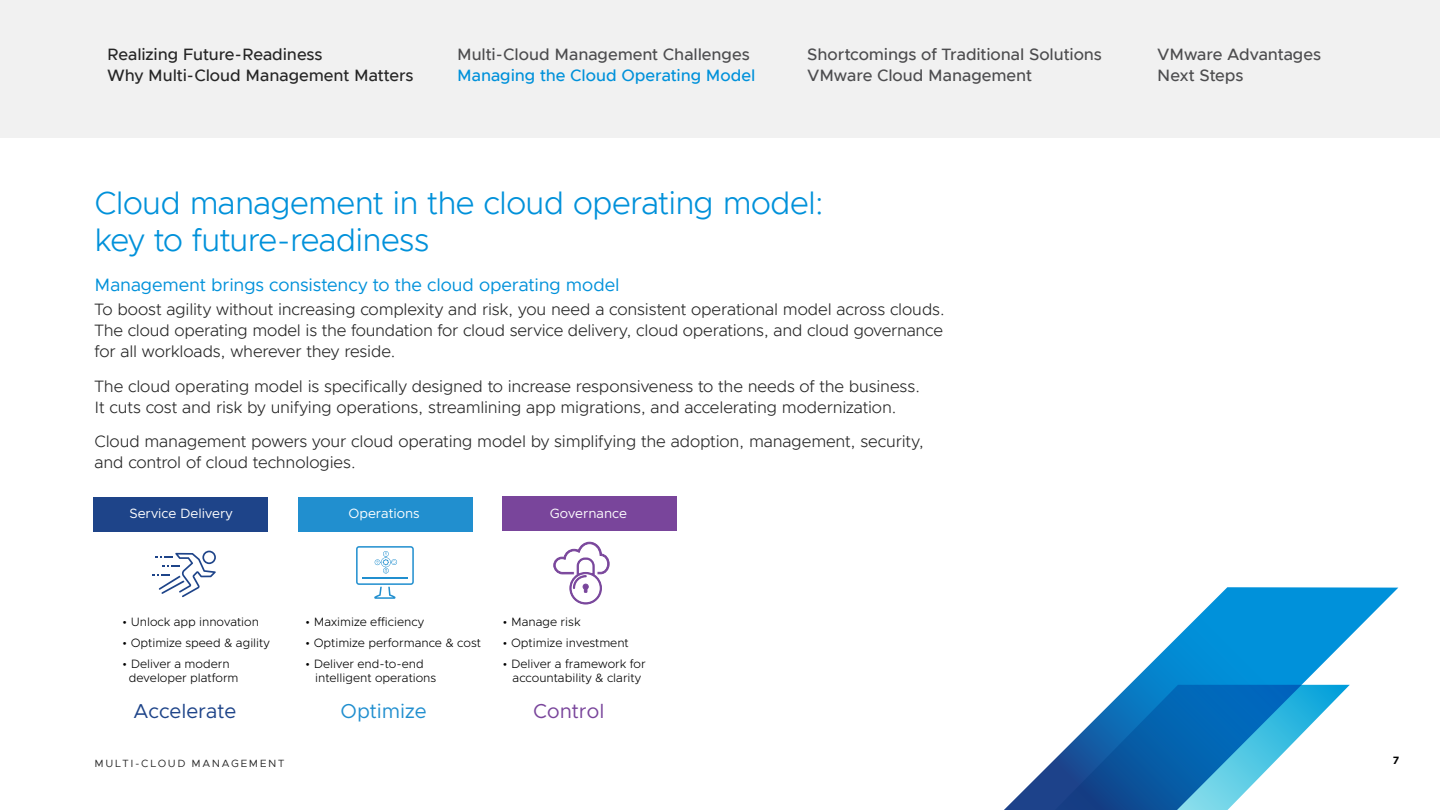
<style>
.page{position:relative;width:1440px;height:810px;background:#fff}
.page>*{position:absolute;margin:0;border:0;box-sizing:border-box;transform-origin:0 0}
.t1{font:300 32.03px/36.8px "Metropolis";letter-spacing:-.02em;color:#0091da}
.t2{font:20.25px "Metropolis";color:#1e4489}
.t3{font:20.25px "Metropolis";color:#218fcf}
.t4{font:20.25px "Metropolis";color:#79459b}
.t5{font:18px "Metropolis";letter-spacing:-.005em;color:#0091da}
.t6{font:300 16.5px/21px "Metropolis";letter-spacing:-.01em;color:#262626}
.t7{font:500 16.5px/21px "Metropolis";letter-spacing:-.005em;color:#4d4d4f}
.t8{font:500 16.5px/21px "Metropolis";letter-spacing:-.005em;color:#262626}
.t9{font:500 16.5px "Metropolis";color:#0091da}
.t10{font:13.5px "Metropolis";color:#fff}
.t11{font:300 12.15px/14.5px "Metropolis";color:#000}
.t12{font:10.5px "Metropolis";letter-spacing:.15em;color:#262626}
.t13{font:700 10.5px "Gotham";color:#000}
</style>
<div class="page">
<div style="left:93px;top:497px;width:175px;height:35px;background:#1e4489"></div>
<div style="left:298px;top:497px;width:175px;height:35px;background:#218fcf"></div>
<div style="left:502px;top:496px;width:175px;height:35px;background:#79459b"></div>
<svg style="left:152px;top:551px;width:64px;height:46px"></svg>
<svg style="left:553px;top:542px;width:56px;height:63px"></svg>
<svg style="left:356px;top:546px;width:58px;height:53px"></svg>
<svg style="left:1004px;top:587px;width:394px;height:223px"></svg>
<svg style="left:1023px;top:685px;width:327px;height:125px"></svg>
<div style="left:0;top:0;width:1440px;height:138px;background:#f1f1f1"></div>
<p class="t8" style="left:107px;top:43px;width:308px">Realizing Future-Readiness<br>Why Multi-Cloud Management Matters</p>
<p class="t7" style="left:457px;top:43px;width:294px">Multi-Cloud Management Challenges</p>
<p class="t9" style="left:457px;top:65px;width:300px">Managing the Cloud Operating Model</p>
<p class="t7" style="left:807px;top:43px;width:296px">Shortcomings of Traditional Solutions<br>VMware Cloud Management</p>
<p class="t7" style="left:1157px;top:43px;width:165px">VMware Advantages<br>Next Steps</p>
<h1 class="t1" style="left:94px;top:185px;width:731px">Cloud management in the cloud operating model: key to future-readiness</h1>
<p class="t5" style="left:94px;top:274px;width:527px">Management brings consistency to the cloud operating model</p>
<p class="t6" style="left:94px;top:299px;width:852px">To boost agility without increasing complexity and risk, you need a consistent operational model across clouds.<br>The cloud operating model is the foundation for cloud service delivery, cloud operations, and cloud governance for all workloads, wherever they reside.</p>
<p class="t6" style="left:94px;top:376px;width:827px">The cloud operating model is specifically designed to increase responsiveness to the needs of the business.<br>It cuts cost and risk by unifying operations, streamlining app migrations, and accelerating modernization.</p>
<p class="t6" style="left:94px;top:431px;width:831px">Cloud management powers your cloud operating model by simplifying the adoption, management, security, and control of cloud technologies.</p>
<p class="t10" style="left:130px;top:505px;width:105px">Service Delivery</p>
<p class="t10" style="left:348px;top:505px;width:73px">Operations</p>
<p class="t10" style="left:550px;top:505px;width:79px">Governance</p>
<p class="t11" style="left:122px;top:615px;width:138px">• Unlock app innovation</p>
<p class="t11" style="left:122px;top:635px;width:149px">• Optimize speed &amp; agility</p>
<p class="t11" style="left:129px;top:656px;width:111px;text-indent:-7px">• Deliver a modern developer platform</p>
<p class="t11" style="left:305px;top:615px;width:120px">• Maximize efficiency</p>
<p class="t11" style="left:305px;top:635px;width:177px">• Optimize performance &amp; cost</p>
<p class="t11" style="left:315px;top:656px;width:123px;text-indent:-10px">• Deliver end-to-end intelligent operations</p>
<p class="t11" style="left:503px;top:615px;width:80px">• Manage risk</p>
<p class="t11" style="left:503px;top:635px;width:128px">• Optimize investment</p>
<p class="t11" style="left:503px;top:656px;width:145px;text-align:center">• Deliver a framework for accountability &amp; clarity</p>
<p class="t2" style="left:134px;top:699px;width:104px">Accelerate</p>
<p class="t3" style="left:341px;top:699px;width:88px">Optimize</p>
<p class="t4" style="left:533px;top:699px;width:73px">Control</p>
<p class="t12" style="left:94px;top:757px;width:191px">MULTI-CLOUD MANAGEMENT</p>
<p class="t13" style="left:1393px;top:754px;width:8px">7</p>
</div>
